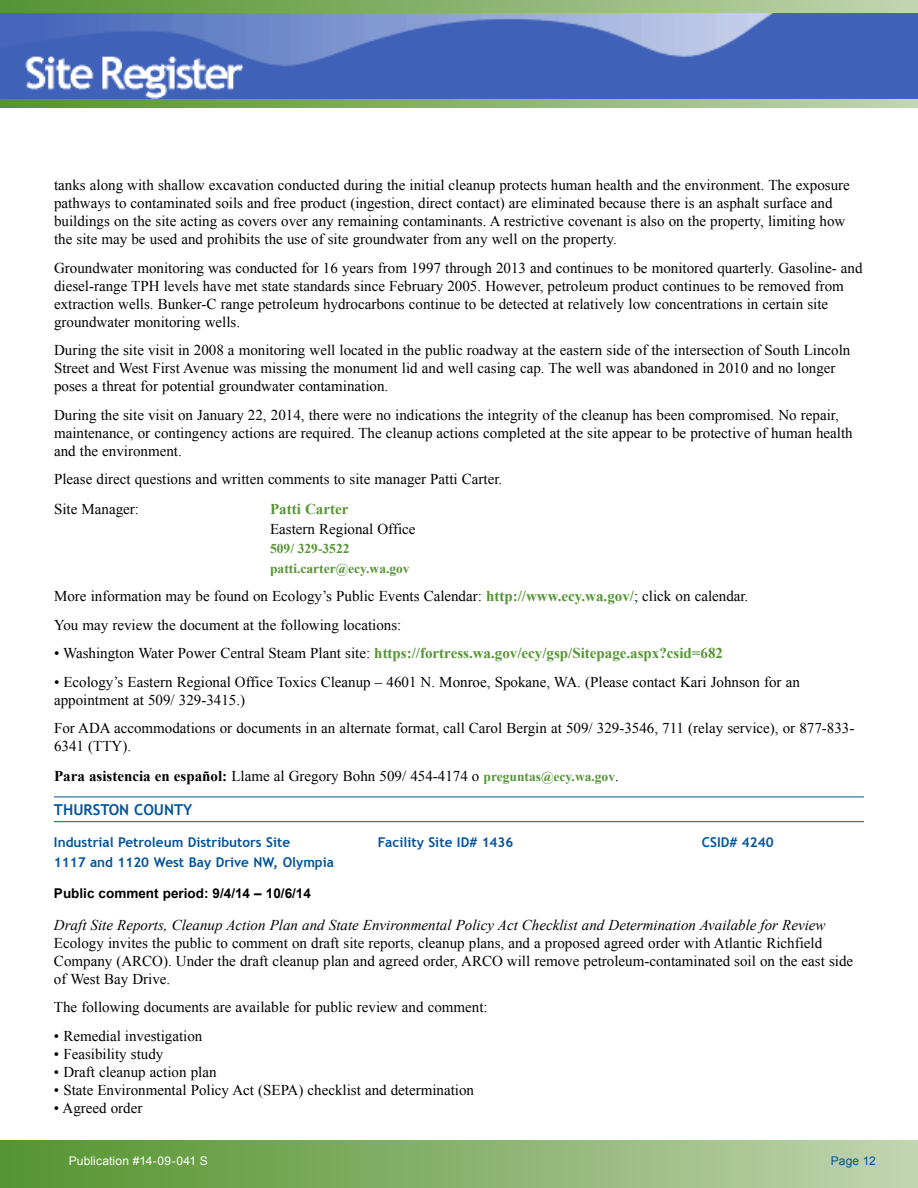
<style>
.page{position:relative;width:918px;height:1188px;background:#fff}
.page>*{position:absolute;margin:0;border:0;box-sizing:border-box;transform-origin:0 0}
.t1{font:15px/18px "Times New Roman";color:#000}
.t2{font:700 15px "Times New Roman";color:#559534}
.t3{font:italic 15px "Times New Roman";color:#000}
.t4{font:700 15px "Trebuchet MS";color:#00539f}
.t5{font:700 13.5px "Trebuchet MS";color:#00539f}
.t6{font:700 13.5px/19.5px "Times New Roman";color:#559534}
.t7{font:700 13.5px "Arial";color:#000}
.t8{font:12px "Arial";letter-spacing:.01em;color:#fff}
.t9{font:12px "Arial";letter-spacing:.005em;color:#00539f}
.s1{font-weight:700;color:#559534}
.s2{font-weight:400;color:#000}
.s3{font-weight:700}
.s4{font-weight:700;font-size:13.5px;color:#559534}
</style>
<div class="page">
<svg style="left:0;top:0;width:918px;height:13px;background:#89b36e"></svg>
<svg style="left:0;top:99px;width:918px;height:9px;background:#89b36e"></svg>
<img style="left:0;top:13px;width:918px;height:86px">
<hr style="left:54px;top:797px;width:810px;height:1px;background:#00539f">
<hr style="left:54px;top:821px;width:810px;height:1px;background:#00539f">
<div style="left:0;top:1141px;width:918px;height:47px;background:linear-gradient(to right,#54932e,#c0d4af)"></div>
<p class="t1" style="left:54px;top:176px;width:797px">tanks along with shallow excavation conducted during the initial cleanup protects human health and the environment. The exposure pathways to contaminated soils and free product (ingestion, direct contact) are eliminated because there is an asphalt surface and buildings on the site acting as covers over any remaining contaminants. A restrictive covenant is also on the property, limiting how the site may be used and prohibits the use of site groundwater from any well on the property.</p>
<p class="t1" style="left:54px;top:259px;width:810px">Groundwater monitoring was conducted for 16 years from 1997 through 2013 and continues to be monitored quarterly. Gasoline- and diesel-range TPH levels have met state standards since February 2005. However, petroleum product continues to be removed from extraction wells. Bunker-C range petroleum hydrocarbons continue to be detected at relatively low concentrations in certain site groundwater monitoring wells.</p>
<p class="t1" style="left:54px;top:341px;width:798px">During the site visit in 2008 a monitoring well located in the public roadway at the eastern side of the intersection of South Lincoln<br>Street and West First Avenue was missing the monument lid and well casing cap. The well was abandoned in 2010 and no longer poses a threat for potential groundwater contamination.</p>
<p class="t1" style="left:54px;top:406px;width:800px">During the site visit on January 22, 2014, there were no indications the integrity of the cleanup has been compromised. No repair, maintenance, or contingency actions are required. The cleanup actions completed at the site appear to be protective of human health and the environment.</p>
<p class="t1" style="left:54px;top:464px;width:450px;line-height:30px">Please direct questions and written comments to site manager Patti Carter.<br>Site Manager:</p>
<p class="t2" style="left:270px;top:499px;width:80px">Patti Carter</p>
<p class="t1" style="left:270px;top:520px;width:147px">Eastern Regional Office</p>
<p class="t6" style="left:270px;top:539px;width:141px">509/ 329-3522 patti.carter@ecy.wa.gov</p>
<p class="t1" style="left:54px;top:582px;width:696px;line-height:28.5px">More information may be found on Ecology’s Public Events Calendar: <span class="s1">http://www.ecy.wa.gov/</span>; click on calendar.<br>You may review the document at the following locations:</p>
<p class="t2" style="left:54px;top:643px;width:670px"><span class="s2">• Washington Water Power Central Steam Plant site:</span> https://fortress.wa.gov/ecy/gsp/Sitepage.aspx?csid=682</p>
<p class="t1" style="left:54px;top:673px;width:747px">• Ecology’s Eastern Regional Office Toxics Cleanup – 4601 N. Monroe, Spokane, WA. (Please contact Kari Johnson for an appointment at 509/ 329-3415.)</p>
<p class="t1" style="left:54px;top:719px;width:802px">For ADA accommodations or documents in an alternate format, call Carol Bergin at 509/ 329-3546, 711 (relay service), or 877-833-<br>6341 (TTY).</p>
<p class="t1" style="left:54px;top:767px;width:566px"><span class="s3">Para asistencia en español:</span> Llame al Gregory Bohn 509/ 454-4174 o <span class="s4">preguntas@ecy.wa.gov</span>.</p>
<p class="t4" style="left:54px;top:800px;width:140px">Th urston County</p>
<p class="t5" style="left:54px;top:834px;width:238px">Industrial Petroleum Distributors Site</p>
<p class="t5" style="left:378px;top:834px;width:137px">Facility Site ID# 1436</p>
<p class="t5" style="left:702px;top:834px;width:73px">CSID# 4240</p>
<p class="t5" style="left:54px;top:853px;width:282px">1117 and 1120 West Bay Drive NW, Olympia</p>
<p class="t7" style="left:54px;top:884px;width:258px">Public comment period: 9/4/14 – 10/6/14</p>
<p class="t3" style="left:54px;top:914px;width:773px">Draft Site Reports, Cleanup Action Plan and State Environmental Policy Act Checklist and Determination Available for Review</p>
<p class="t1" style="left:54px;top:933px;width:801px">Ecology invites the public to comment on draft site reports, cleanup plans, and a proposed agreed order with Atlantic Richfield<br>Company (ARCO). Under the draft cleanup plan and agreed order, ARCO will remove petroleum-contaminated soil on the east side of West Bay Drive.</p>
<p class="t1" style="left:54px;top:998px;width:435px">The following documents are available for public review and comment:</p>
<p class="t1" style="left:54px;top:1026px;width:150px">• Remedial investigation</p>
<p class="t1" style="left:54px;top:1044px;width:111px">• Feasibility study</p>
<p class="t1" style="left:54px;top:1062px;width:164px">• Draft cleanup action plan</p>
<p class="t1" style="left:54px;top:1080px;width:422px">• State Environmental Policy Act (SEPA) checklist and determination</p>
<p class="t1" style="left:54px;top:1098px;width:90px">• Agreed order</p>
<p class="t8" style="left:69px;top:1153px;width:141px">Publication #14-09-041 S</p>
<p class="t9" style="left:831px;top:1153px;width:46px">Page 12</p>
</div>
